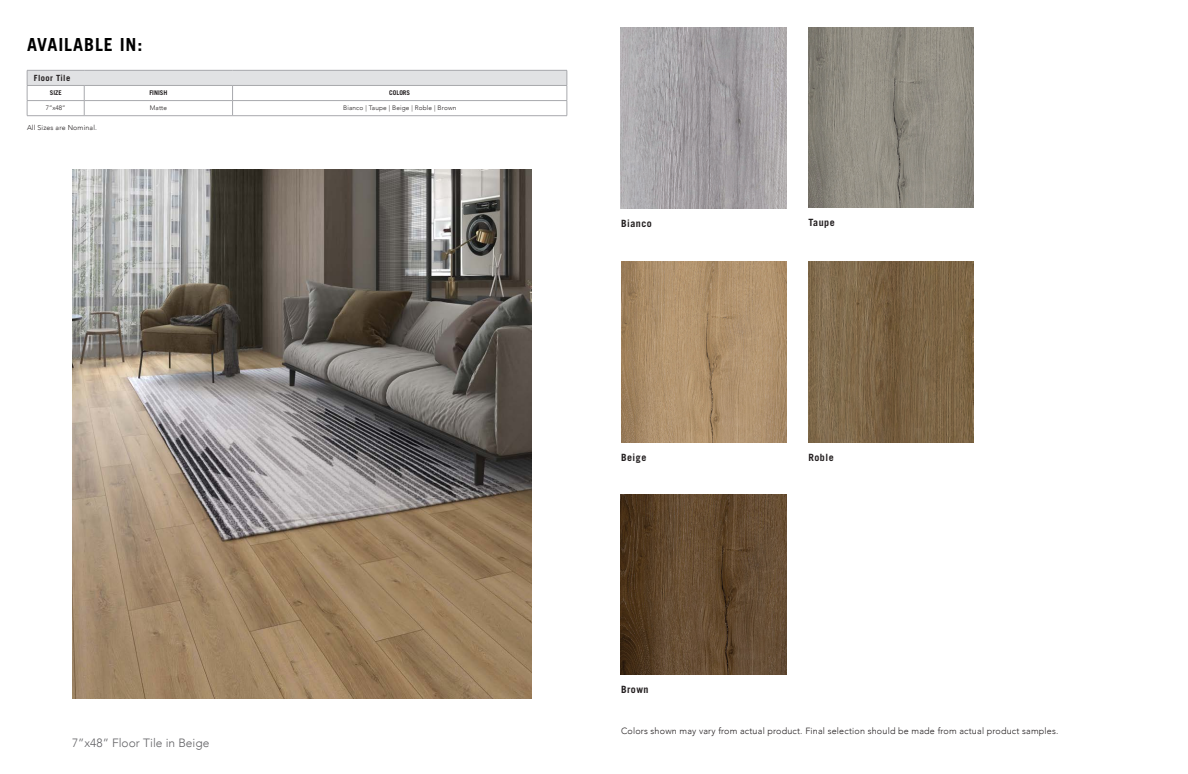
<style>
.page{position:relative;width:1188px;height:774px;background:#fff}
.page>*{position:absolute;margin:0;border:0;box-sizing:border-box;transform-origin:0 0}
.t1{font:700 18px "Trade Gothic LT Std";letter-spacing:.05em;color:#000}
.t2{font:300 12px "Avenir";color:#636366}
.t3{font:700 10px "Trade Gothic LT Std";letter-spacing:.05em;color:#231f20}
.t4{font:300 9px "Avenir";letter-spacing:.02em;color:#231f20}
.t5{font:700 8.5px "Trade Gothic LT Std";letter-spacing:.05em;color:#231f20}
.t6{font:300 7px "Avenir";letter-spacing:.02em;color:#231f20}
.t7{font:300 6.5px "Avenir";letter-spacing:.02em;color:#231f20}
.t8{font:700 6.5px "Trade Gothic LT Std";color:#231f20}
</style>
<div class="page">
<img style="left:72px;top:170px;width:459px;height:529px">
<div style="left:27px;top:70px;width:540px;height:15px;background:#e1e2e4"></div>
<hr style="left:27px;top:70px;width:57px;height:1px;background:#a8a9ad">
<hr style="left:84px;top:70px;width:149px;height:1px;background:#a8a9ad">
<hr style="left:233px;top:70px;width:334px;height:1px;background:#a8a9ad">
<hr style="left:27px;top:85px;width:57px;height:1px;background:#a8a9ad">
<hr style="left:84px;top:85px;width:149px;height:1px;background:#a8a9ad">
<hr style="left:233px;top:85px;width:334px;height:1px;background:#a8a9ad">
<hr style="left:27px;top:100px;width:57px;height:1px;background:#a8a9ad">
<svg style="left:27px;top:71px;width:1px;height:45px"></svg>
<hr style="left:84px;top:100px;width:149px;height:1px;background:#a8a9ad">
<svg style="left:84px;top:86px;width:1px;height:30px"></svg>
<hr style="left:233px;top:100px;width:334px;height:1px;background:#a8a9ad">
<svg style="left:232px;top:86px;width:1px;height:30px"></svg>
<svg style="left:567px;top:70px;width:1px;height:46px"></svg>
<hr style="left:27px;top:116px;width:57px;height:1px;background:#a8a9ad">
<hr style="left:84px;top:116px;width:149px;height:1px;background:#a8a9ad">
<hr style="left:233px;top:116px;width:334px;height:1px;background:#a8a9ad">
<img style="left:621px;top:28px;width:165px;height:180px">
<img style="left:621px;top:262px;width:165px;height:180px">
<img style="left:808px;top:262px;width:166px;height:180px">
<img style="left:621px;top:494px;width:165px;height:181px">
<img style="left:808px;top:27px;width:166px;height:181px">
<p class="t1" style="left:27px;top:34px;width:117px">AVAILABLE IN:</p>
<p class="t5" style="left:34px;top:73px;width:38px">Floor Tile</p>
<p class="t8" style="left:50px;top:89px;width:13px">SIZE</p>
<p class="t8" style="left:149px;top:89px;width:20px">FINISH</p>
<p class="t8" style="left:389px;top:89px;width:22px">COLORS</p>
<p class="t7" style="left:46px;top:104px;width:22px">7”x48”</p>
<p class="t7" style="left:150px;top:104px;width:19px">Matte</p>
<p class="t7" style="left:343px;top:104px;width:115px">Bianco | Taupe | Beige | Roble | Brown</p>
<p class="t6" style="left:27px;top:123px;width:71px">All Sizes are Nominal.</p>
<p class="t2" style="left:72px;top:736px;width:139px">7”x48” Floor Tile in Beige</p>
<p class="t3" style="left:621px;top:217px;width:32px">Bianco</p>
<p class="t3" style="left:808px;top:217px;width:28px">Taupe</p>
<p class="t3" style="left:621px;top:451px;width:27px">Beige</p>
<p class="t3" style="left:808px;top:451px;width:27px">Roble</p>
<p class="t3" style="left:621px;top:684px;width:29px">Brown</p>
<p class="t4" style="left:621px;top:726px;width:439px">Colors shown may vary from actual product. Final selection should be made from actual product samples.</p>
</div>
